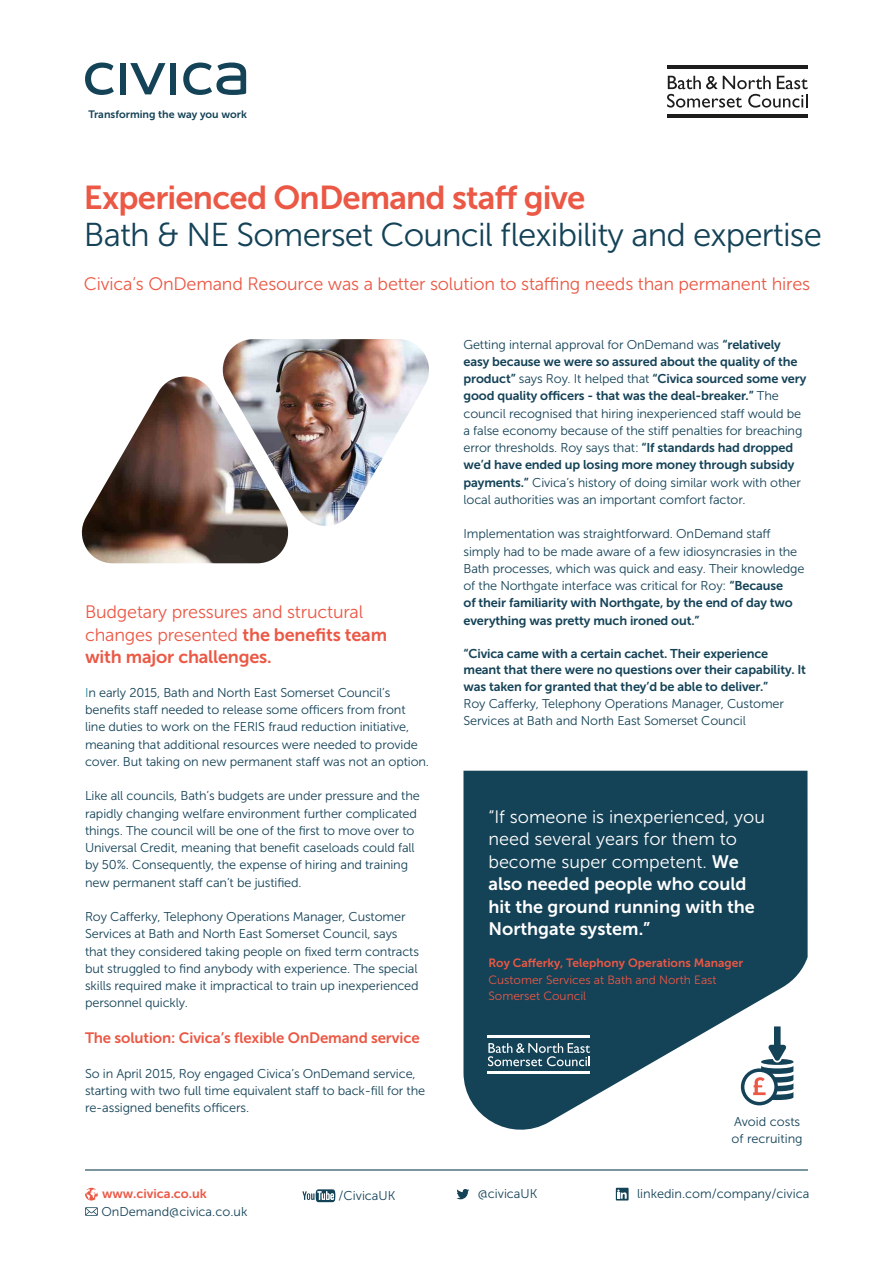
<style>
.page{position:relative;width:893px;height:1263px;background:#fff}
.page>*{position:absolute;margin:0;border:0;box-sizing:border-box;transform-origin:0 0}
.t1{font:33px "Museo Sans 300";letter-spacing:-.025em;color:#144257}
.t2{font:33px "Museo Sans 700";letter-spacing:-.025em;color:#eb5845}
.t3{font:18px/22.5px "Museo Sans 300";letter-spacing:-.01em;color:#eb5845}
.t4{font:18px/22.5px "Museo Sans 300";color:#fff}
.t5{font:18px/22.5px "Museo Sans 700";color:#fff}
.t6{font:18px "Museo Sans 700";letter-spacing:-.01em;color:#eb5845}
.t7{font:15px "Museo Sans 700";letter-spacing:-.01em;color:#eb5845}
.t8{font:12.75px/17.2px "Museo Sans 300";letter-spacing:-.01em;color:#144257}
.t9{font:12.75px/17.2px "Museo Sans 700";letter-spacing:-.01em;color:#144257}
.t10{font:12.75px "Museo Sans 700";color:#eb5845}
.t11{font:12px/16.5px "Museo Sans 300";color:#eb5845}
.t12{font:12px "Museo Sans 700";color:#eb5845}
.t13{font:10.65px "Museo Sans 700";color:#144257}
.s1{font-family:"Museo Sans 700"}
.s2{color:#238798}
.s3{font-family:"Museo Sans 300"}
</style>
<div class="page">
<svg style="left:85px;top:63px;width:29px;height:32px"></svg>
<div style="left:170px;top:63px;width:6px;height:31px;background:#144257"></div>
<div style="left:120px;top:63px;width:6px;height:31px;background:#144257"></div>
<svg style="left:130px;top:63px;width:35px;height:31px"></svg>
<svg style="left:183px;top:63px;width:63px;height:32px"></svg>
<img style="left:81px;top:339px;width:348px;height:224px">
<hr style="left:85px;top:1169px;width:723px;height:1px;background:#144257">
<div style="left:616px;top:1188px;width:13px;height:12px;background:#144257"></div>
<svg style="left:617px;top:1189px;width:10px;height:10px"></svg>
<svg style="left:85px;top:1188px;width:13px;height:12px"></svg>
<svg style="left:85px;top:1207px;width:13px;height:9px"></svg>
<svg style="left:456px;top:1189px;width:13px;height:10px"></svg>
<svg style="left:463px;top:771px;width:345px;height:359px;fill:#144257"></svg>
<svg style="left:302px;top:1189px;width:33px;height:13px"></svg>
<hr style="left:667px;top:115px;width:141px;height:3px;background:#1d1d1b">
<hr style="left:667px;top:65px;width:141px;height:4px;background:#1d1d1b">
<svg style="left:667px;top:76px;width:141px;height:32px"></svg>
<hr style="left:488px;top:1071px;width:102px;height:3px;background:#fff">
<hr style="left:488px;top:1035px;width:102px;height:3px;background:#fff">
<svg style="left:488px;top:1043px;width:102px;height:23px;background:#507281"></svg>
<svg style="left:741px;top:1025px;width:52px;height:80px"></svg>
<p class="t13" style="left:89px;top:108px;width:160px">Transforming the way you work</p>
<h1 class="t2" style="left:84px;top:179px;width:503px">Experienced OnDemand staff give</h1>
<h1 class="t1" style="left:84px;top:217px;width:739px">Bath &amp; NE Somerset Council flexibility and expertise</h1>
<h2 class="t3" style="left:84px;top:273px;width:728px">Civica’s OnDemand Resource was a better solution to staffing needs than permanent hires</h2>
<h2 class="t3" style="left:85px;top:601px;width:304px">Budgetary pressures and structural changes presented <span class="s1">the benefits team</span></h2>
<h2 class="t6" style="left:85px;top:647px;width:188px">with major challenges.</h2>
<p class="t8" style="left:85px;top:684px;width:346px"><span class="s2">I</span>n early 2015, Bath and North East Somerset Council’s benefits staff needed to release some officers from front line duties to work on the FERIS fraud reduction initiative, meaning that additional resources were needed to provide cover. But taking on new permanent staff was not an option.</p>
<p class="t8" style="left:85px;top:787px;width:336px">Like all councils, Bath’s budgets are under pressure and the rapidly changing welfare environment further complicated things. The council will be one of the first to move over to Universal Credit, meaning that benefit caseloads could fall by 50%. Consequently, the expense of hiring and training new permanent staff can’t be justified.</p>
<p class="t8" style="left:85px;top:908px;width:336px">Roy Cafferky, Telephony Operations Manager, Customer Services at Bath and North East Somerset Council, says that they considered taking people on fixed term contracts but struggled to find anybody with experience. The special skills required make it impractical to train up inexperienced personnel quickly.</p>
<p class="t7" style="left:85px;top:1029px;width:336px">The solution: Civica’s flexible OnDemand service</p>
<p class="t8" style="left:85px;top:1065px;width:342px">So in April 2015, Roy engaged Civica’s OnDemand service, starting with two full time equivalent staff to back-fill for the re-assigned benefits officers.</p>
<p class="t8" style="left:463px;top:336px;width:319px">Getting internal approval for OnDemand was <span class="s1">“relatively</span></p>
<p class="t9" style="left:463px;top:353px;width:345px">easy because we were so assured about the quality of the product” <span class="s3">says Roy. It helped that</span> “Civica sourced some very good quality officers - that was the deal-breaker.” <span class="s3">The</span></p>
<p class="t8" style="left:463px;top:405px;width:340px;text-align:justify">council recognised that hiring inexperienced staff would be a false economy because of the stiff penalties for breaching error thresholds. Roy says that: <span class="s1">“If standards had dropped</span></p>
<p class="t9" style="left:463px;top:456px;width:332px">we’d have ended up losing more money through subsidy</p>
<p class="t8" style="left:463px;top:474px;width:339px"><span class="s1">payments.”</span> Civica’s history of doing similar work with other local authorities was an important comfort factor.</p>
<p class="t8" style="left:463px;top:526px;width:343px">Implementation was straightforward. OnDemand staff simply had to be made aware of a few idiosyncrasies in the Bath processes, which was quick and easy. Their knowledge of the Northgate interface was critical for Roy: <span class="s1">“Because</span></p>
<p class="t9" style="left:463px;top:594px;width:331px">of their familiarity with Northgate, by the end of day two everything was pretty much ironed out.”</p>
<p class="t9" style="left:463px;top:645px;width:344px;line-height:16.5px">“Civica came with a certain cachet. Their experience meant that there were no questions over their capability. It was taken for granted that they’d be able to deliver.”</p>
<p class="t8" style="left:463px;top:695px;width:322px">Roy Cafferky, Telephony Operations Manager, Customer<br>Services at Bath and North East Somerset Council</p>
<h2 class="t4" style="left:488px;top:805px;width:278px">“If someone is inexperienced, you need several years for them to become super competent. <span class="s1">We</span></h2>
<h2 class="t5" style="left:488px;top:873px;width:268px">also needed people who could hit the ground running with the<br>Northgate system.”</h2>
<p class="t12" style="left:488px;top:956px;width:256px">Roy Cafferky, Telephony Operations Manager</p>
<p class="t11" style="left:488px;top:971px;width:230px">Customer Services at Bath and North East<br>Somerset Council</p>
<p class="t8" style="left:732px;top:1113px;width:73px">Avoid costs of recruiting</p>
<p class="t10" style="left:102px;top:1186px;width:106px">www.civica.co.uk</p>
<p class="t8" style="left:637px;top:1185px;width:174px">linkedin.com/company/civica</p>
<p class="t8" style="left:101px;top:1203px;width:148px">OnDemand@civica.co.uk</p>
<p class="t8" style="left:478px;top:1185px;width:61px">@civicaUK</p>
<p class="t8" style="left:339px;top:1187px;width:58px">/CivicaUK</p>
</div>
